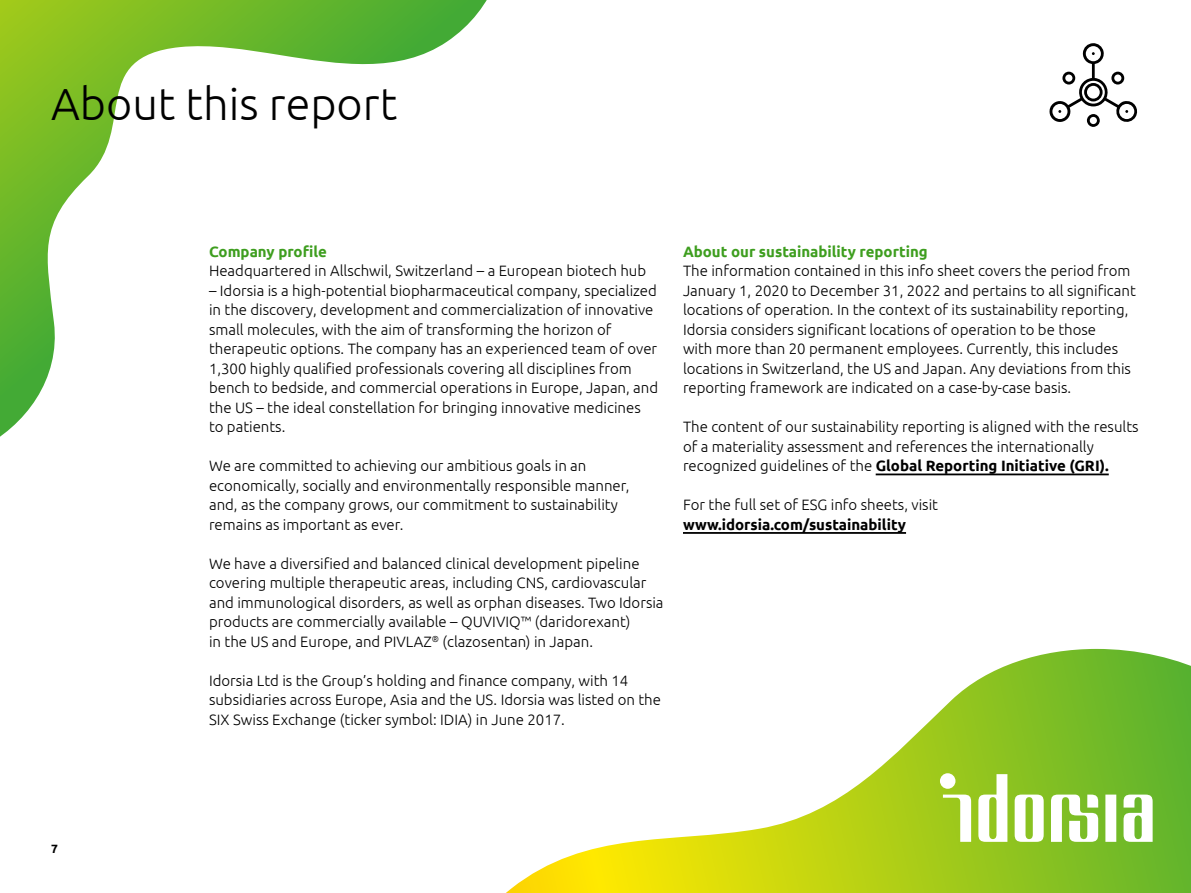
<style>
.page{position:relative;width:1191px;height:893px;background:#fff}
.page>*{position:absolute;margin:0;border:0;box-sizing:border-box;transform-origin:0 0}
.t1{font:300 45px "Ubuntu";color:#000}
.t2{font:300 15px/19.5px "Ubuntu";color:#000}
.t3{font:700 15px "Ubuntu";color:#3e9e1f}
.t4{font:700 15px "Ubuntu";color:#000}
.t5{font:700 12px "Ubuntu";color:#000}
.s1{font-weight:700}
</style>
<div class="page">
<svg style="left:506px;top:649px;width:685px;height:244px"></svg>
<svg style="left:940px;top:773px;width:15px;height:16px"></svg>
<svg style="left:943px;top:774px;width:209px;height:68px"></svg>
<svg style="left:0;top:0;width:487px;height:437px"></svg>
<svg style="left:1049px;top:43px;width:89px;height:84px"></svg>
<hr style="left:875px;top:473px;width:233px;height:2px;background:#000">
<hr style="left:683px;top:532px;width:223px;height:2px;background:#000">
<h1 class="t1" style="left:51px;top:77px;width:347px">About this report</h1>
<p class="t3" style="left:209px;top:242px;width:119px">Company profile</p>
<p class="t2" style="left:209px;top:261px;width:438px">Headquartered in Allschwil, Switzerland – a European biotech hub</p>
<p class="t2" style="left:209px;top:280px;width:451px">– Idorsia is a high-potential biopharmaceutical company, specialized in the discovery, development and commercialization of innovative small molecules, with the aim of transforming the horizon of therapeutic options. The company has an experienced team of over 1,300 highly qualified professionals covering all disciplines from bench to bedside, and commercial operations in Europe, Japan, and the US – the ideal constellation for bringing innovative medicines to patients.</p>
<p class="t2" style="left:209px;top:456px;width:422px">We are committed to achieving our ambitious goals in an economically, socially and environmentally responsible manner, and, as the company grows, our commitment to sustainability remains as important as ever.</p>
<p class="t2" style="left:209px;top:553px;width:456px">We have a diversified and balanced clinical development pipeline covering multiple therapeutic areas, including CNS, cardiovascular and immunological disorders, as well as orphan diseases. Two Idorsia products are commercially available – QUVIVIQ™ (daridorexant)<br>in the US and Europe, and PIVLAZ<sup>®</sup> (clazosentan) in Japan.</p>
<p class="t2" style="left:209px;top:670px;width:453px">Idorsia Ltd is the Group’s holding and finance company, with 14 subsidiaries across Europe, Asia and the US. Idorsia was listed on the<br>SIX Swiss Exchange (ticker symbol: IDIA) in June 2017.</p>
<p class="t3" style="left:683px;top:242px;width:246px">About our sustainability reporting</p>
<p class="t2" style="left:683px;top:261px;width:454px">The information contained in this info sheet covers the period from January 1, 2020 to December 31, 2022 and pertains to all significant locations of operation. In the context of its sustainability reporting, Idorsia considers significant locations of operation to be those<br>with more than 20 permanent employees. Currently, this includes locations in Switzerland, the US and Japan. Any deviations from this reporting framework are indicated on a case-by-case basis.</p>
<p class="t2" style="left:683px;top:417px;width:457px">The content of our sustainability reporting is aligned with the results of a materiality assessment and references the internationally recognized guidelines of the <span class="s1">Global Reporting Initiative (GRI).</span></p>
<p class="t2" style="left:683px;top:495px;width:256px">For the full set of ESG info sheets, visit</p>
<p class="t4" style="left:683px;top:515px;width:224px">www.idorsia.com/sustainability</p>
<p class="t5" style="left:51px;top:841px;width:8px">7</p>
</div>
